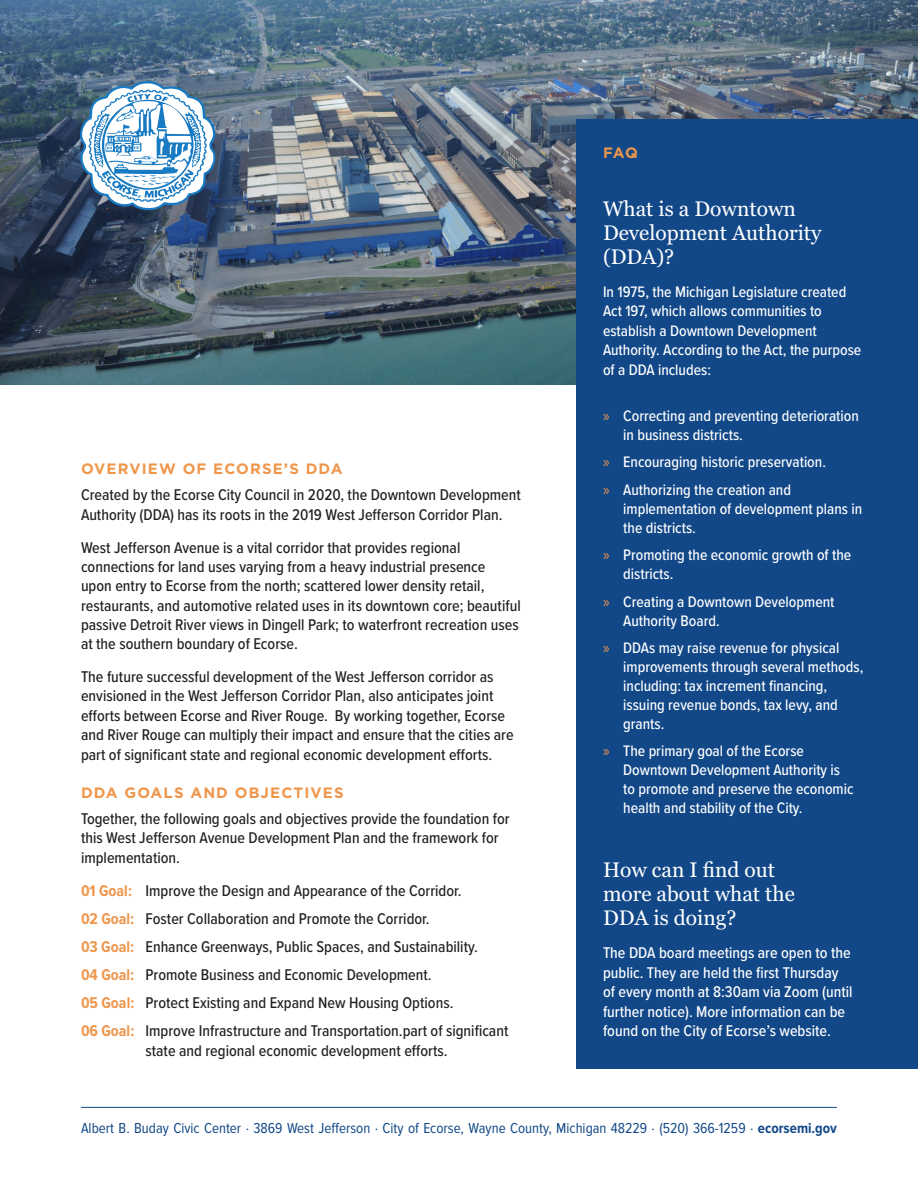
<style>
.page{position:relative;width:918px;height:1188px;background:#fff}
.page>*{position:absolute;margin:0;border:0;box-sizing:border-box;transform-origin:0 0}
.question{font:21px/24px "Georgia";color:#fff}
.Body{font:500 16.2px/19.4px "Proxima Nova Cond";color:#231f20}
.BODY{font:500 16.2px/19.5px "Proxima Nova Cond";color:#231f20;text-align:center}
.BODY-2{font:500 16.2px/19.5px "Proxima Nova Cond";color:#fff}
.BODY-3{font:500 15.75px/18.9px "Proxima Nova Cond";color:#fff}
.Page_Header{font:15px "Proxima Nova Cond";color:#124888}
.HEADING_2{font:700 15px "Gotham";letter-spacing:.075em;color:#ef964b}
.s1{font-weight:700;color:#ef964b}
.s2{font-family:"Myriad Pro";font-weight:400;color:#ef964b}
.s3{font-weight:700}
</style>
<div class="page">
<hr style="left:81px;top:1107px;width:756px;height:1px;background:#124888">
<img style="left:0;top:0;width:918px;height:384px">
<div style="left:576px;top:119px;width:342px;height:950px;background:#124888"></div>
<svg style="left:80px;top:81px;width:136px;height:129px"></svg>
<p class="HEADING_2" style="left:81px;top:459px;width:263px">OVERVIEW OF ECORSE’S DDA</p>
<p class="Body" style="left:81px;top:485px;width:441px">Created by the Ecorse City Council in 2020, the Downtown Development<br>Authority (DDA) has its roots in the 2019 West Jefferson Corridor Plan.</p>
<p class="Body" style="left:81px;top:537px;width:441px">West Jefferson Avenue is a vital corridor that provides regional connections for land uses varying from a heavy industrial presence<br>upon entry to Ecorse from the north; scattered lower density retail, restaurants, and automotive related uses in its downtown core; beautiful passive Detroit River views in Dingell Park; to waterfront recreation uses at the southern boundary of Ecorse.</p>
<p class="Body" style="left:81px;top:667px;width:434px">The future successful development of the West Jefferson corridor as envisioned in the West Jefferson Corridor Plan, also anticipates joint efforts between Ecorse and River Rouge. By working together, Ecorse and River Rouge can multiply their impact and ensure that the cities are part of significant state and regional economic development efforts.</p>
<p class="HEADING_2" style="left:81px;top:783px;width:264px">DDA GOALS AND OBJECTIVES</p>
<p class="Body" style="left:81px;top:808px;width:430px">Together, the following goals and objectives provide the foundation for this West Jefferson Avenue Development Plan and the framework for implementation.</p>
<p class="BODY" style="left:81px;top:880px;width:382px"><span class="s1">01 Goal:</span> Improve the Design and Appearance of the Corridor.</p>
<p class="BODY" style="left:81px;top:908px;width:350px"><span class="s1">02 Goal:</span> Foster Collaboration and Promote the Corridor.</p>
<p class="BODY" style="left:81px;top:936px;width:398px"><span class="s1">03 Goal:</span> Enhance Greenways, Public Spaces, and Sustainability.</p>
<p class="BODY" style="left:81px;top:964px;width:352px"><span class="s1">04 Goal:</span> Promote Business and Economic Development.</p>
<p class="BODY" style="left:81px;top:992px;width:374px"><span class="s1">05 Goal:</span> Protect Existing and Expand New Housing Options.</p>
<p class="BODY" style="left:81px;top:1021px;width:429px"><span class="s1">06 Goal:</span> Improve Infrastructure and Transportation.part of significant state and regional economic development efforts.</p>
<p class="HEADING_2" style="left:603px;top:143px;width:36px">FAQ</p>
<p class="question" style="left:603px;top:197px;width:220px">What is a Downtown<br>Development Authority (DDA)?</p>
<p class="BODY-3" style="left:603px;top:281px;width:260px;line-height:19.5px">In 1975, the Michigan Legislature created Act 197, which allows communities to establish a Downtown Development Authority. According to the Act, the purpose of a DDA includes:</p>
<p class="BODY-3" style="left:623px;top:406px;width:237px;text-indent:-20px"><span class="s2">»</span> Correcting and preventing deterioration in business districts.</p>
<p class="BODY-3" style="left:603px;top:452px;width:225px"><span class="s2">»</span> Encouraging historic preservation.</p>
<p class="BODY-3" style="left:623px;top:480px;width:240px;text-indent:-20px"><span class="s2">»</span> Authorizing the creation and implementation of development plans in the districts.</p>
<p class="BODY-3" style="left:623px;top:545px;width:230px;text-indent:-20px"><span class="s2">»</span> Promoting the economic growth of the districts.</p>
<p class="BODY-3" style="left:623px;top:591px;width:213px;text-indent:-20px"><span class="s2">»</span> Creating a Downtown Development<br>Authority Board.</p>
<p class="BODY-3" style="left:623px;top:638px;width:242px;text-indent:-20px"><span class="s2">»</span> DDAs may raise revenue for physical improvements through several methods, including: tax increment financing, issuing revenue bonds, tax levy, and grants.</p>
<p class="BODY-3" style="left:623px;top:741px;width:232px;text-indent:-20px"><span class="s2">»</span> The primary goal of the Ecorse Downtown Development Authority is to promote and preserve the economic health and stability of the City.</p>
<p class="question" style="left:603px;top:858px;width:193px">How can I find out more about what the<br>DDA is doing?</p>
<p class="BODY-2" style="left:603px;top:943px;width:251px">The DDA board meetings are open to the public. They are held the first Thursday of every month at 8:30am via Zoom (until further notice). More information can be found on the City of Ecorse’s website.</p>
<p class="Page_Header" style="left:81px;top:1119px;width:757px">Albert B. Buday Civic Center · 3869 West Jefferson · City of Ecorse, Wayne County, Michigan 48229 · (520) 366-1259 · <span class="s3">ecorsemi.gov</span></p>
</div>
